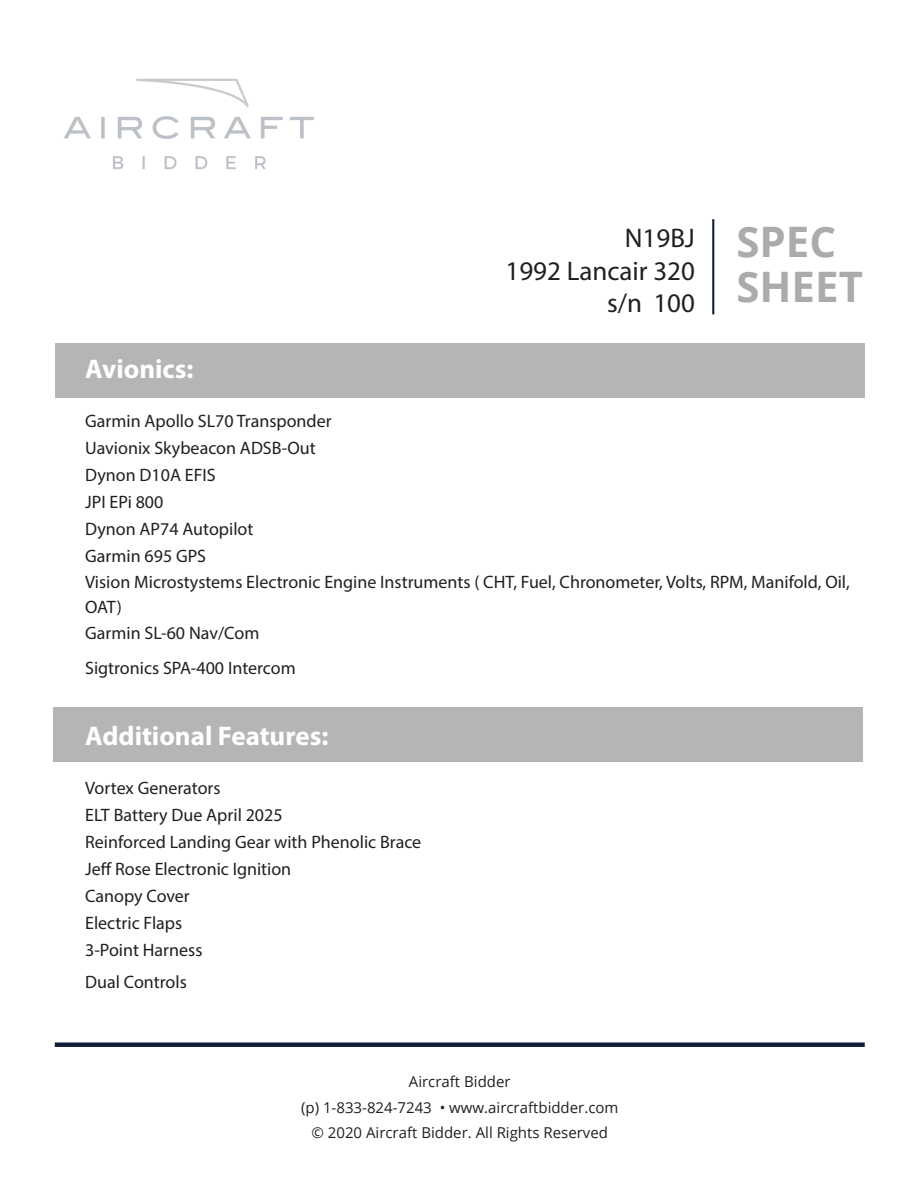
<style>
.page{position:relative;width:918px;height:1188px;background:#fff}
.page>*{position:absolute;margin:0;border:0;box-sizing:border-box;transform-origin:0 0}
.t1{font:700 42px/45.2px "Open Sans";color:#aaabab}
.t2{font:700 27px "Myriad Pro";color:#fff}
.t3{font:27px/32.4px "Myriad Pro";color:#231f20;text-align:right}
.t4{font:18px/25.5px "Myriad Pro";color:#231f20}
.t5{font:15px/25.5px "Open Sans";color:#231f20;text-align:center}
</style>
<div class="page">
<div style="left:53px;top:707px;width:809px;height:55px;background:#b5b5b6"></div>
<div style="left:56px;top:344px;width:809px;height:54px;background:#b5b5b6"></div>
<img style="left:64px;top:78px;width:250px;height:92px">
<div style="left:55px;top:1042px;width:810px;height:5px;background:#101f37"></div>
<hr style="left:712px;top:219px;width:2px;height:95px;background:#101f37">
<p class="t2" style="left:85px;top:352px;width:110px">Avionics:</p>
<h2 class="t3" style="left:506px;top:222px;width:191px">N19BJ<br>1992 Lancair 320 s/n 100</h2>
<h1 class="t1" style="left:736px;top:218px;width:128px">SPEC<br>SHEET</h1>
<p class="t4" style="left:85px;top:408px;width:248px">Garmin Apollo SL70 Transponder</p>
<p class="t4" style="left:85px;top:435px;width:232px">Uavionix Skybeacon ADSB-Out</p>
<p class="t4" style="left:85px;top:462px;width:132px">Dynon D10A EFIS</p>
<p class="t4" style="left:85px;top:489px;width:80px">JPI EPi 800</p>
<p class="t4" style="left:85px;top:516px;width:170px">Dynon AP74 Autopilot</p>
<p class="t4" style="left:85px;top:543px;width:123px">Garmin 695 GPS</p>
<p class="t4" style="left:85px;top:569px;width:766px">Vision Microstystems Electronic Engine Instruments ( CHT, Fuel, Chronometer, Volts, RPM, Manifold, Oil,<br>OAT)</p>
<p class="t4" style="left:85px;top:620px;width:176px">Garmin SL-60 Nav/Com</p>
<p class="t4" style="left:85px;top:654px;width:212px">Sigtronics SPA-400 Intercom</p>
<p class="t2" style="left:85px;top:719px;width:245px">Additional Features:</p>
<p class="t4" style="left:85px;top:775px;width:137px">Vortex Generators</p>
<p class="t4" style="left:85px;top:802px;width:199px">ELT Battery Due April 2025</p>
<p class="t4" style="left:85px;top:829px;width:338px">Reinforced Landing Gear with Phenolic Brace</p>
<p class="t4" style="left:85px;top:856px;width:208px">Jeff Rose Electronic Ignition</p>
<p class="t4" style="left:85px;top:883px;width:106px">Canopy Cover</p>
<p class="t4" style="left:85px;top:910px;width:99px">Electric Flaps</p>
<p class="t4" style="left:85px;top:937px;width:119px">3-Point Harness</p>
<p class="t4" style="left:85px;top:969px;width:103px">Dual Controls</p>
<p class="t5" style="left:301px;top:1069px;width:319px">Aircraft Bidder<br>(p) 1-833-824-7243 • www.aircraftbidder.com © 2020 Aircraft Bidder. All Rights Reserved</p>
</div>
